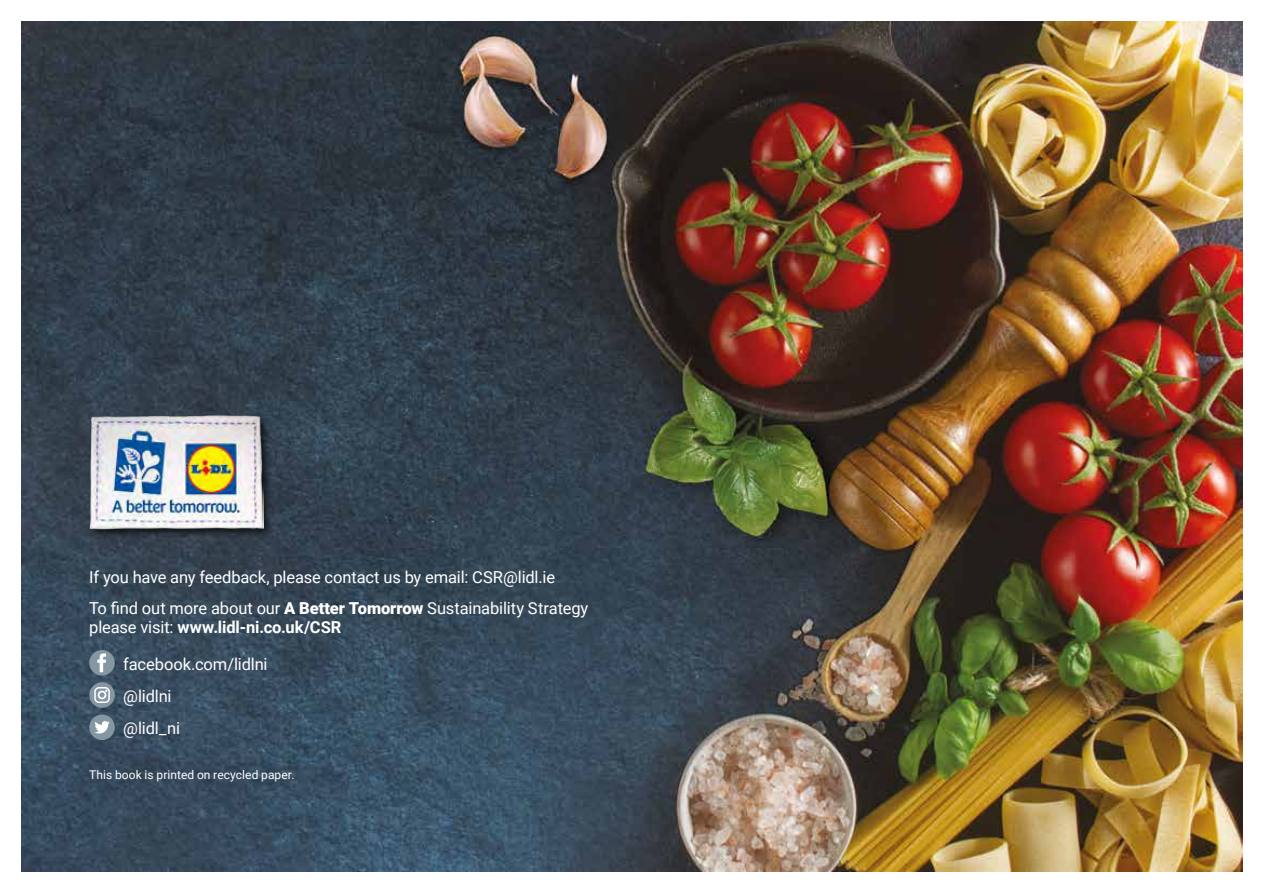
<style>
.page{position:relative;width:1263px;height:893px;background:#fff}
.page>*{position:absolute;margin:0;border:0;box-sizing:border-box;transform-origin:0 0}
.t1{font:16.5px/32.2px "Roboto";letter-spacing:-.01em;color:#fff}
.t2{font:700 16.5px "Roboto";letter-spacing:-.005em;color:#fff}
.t3{font:12px "Roboto";letter-spacing:.01em;color:#fff}
.s1{font-weight:900}
.s2{font-weight:400}
</style>
<div class="page">
<img style="left:21px;top:21px;width:1221px;height:851px">
<div style="left:87px;top:413px;width:187px;height:126px;background:#000;opacity:.75"></div>
<img style="left:89px;top:415px;width:175px;height:115px">
<div style="left:89px;top:650px;width:26px;height:25px;background:#8597a3;border-radius:50%"></div>
<svg style="left:97px;top:653px;width:9px;height:19px"></svg>
<div style="left:89px;top:682px;width:26px;height:26px;background:#8597a3;border-radius:50%"></div>
<svg style="left:94px;top:687px;width:16px;height:16px"></svg>
<div style="left:89px;top:714px;width:26px;height:26px;background:#8597a3;border-radius:50%"></div>
<svg style="left:94px;top:721px;width:16px;height:12px"></svg>
<p class="t1" style="left:89px;top:562px;width:501px;line-height:30.2px">If you have any feedback, please contact us by email: CSR@lidl.ie<br>To find out more about our <span class="s1">A Better Tomorrow</span> Sustainability Strategy</p>
<p class="t2" style="left:89px;top:616px;width:254px"><span class="s2">please visit:</span> www.lidl-ni.co.uk/CSR</p>
<p class="t1" style="left:123px;top:647px;width:146px">facebook.com/lidlni @lidlni<br>@lidl_ni</p>
<p class="t3" style="left:89px;top:766px;width:207px">This book is printed on recycled paper.</p>
</div>
